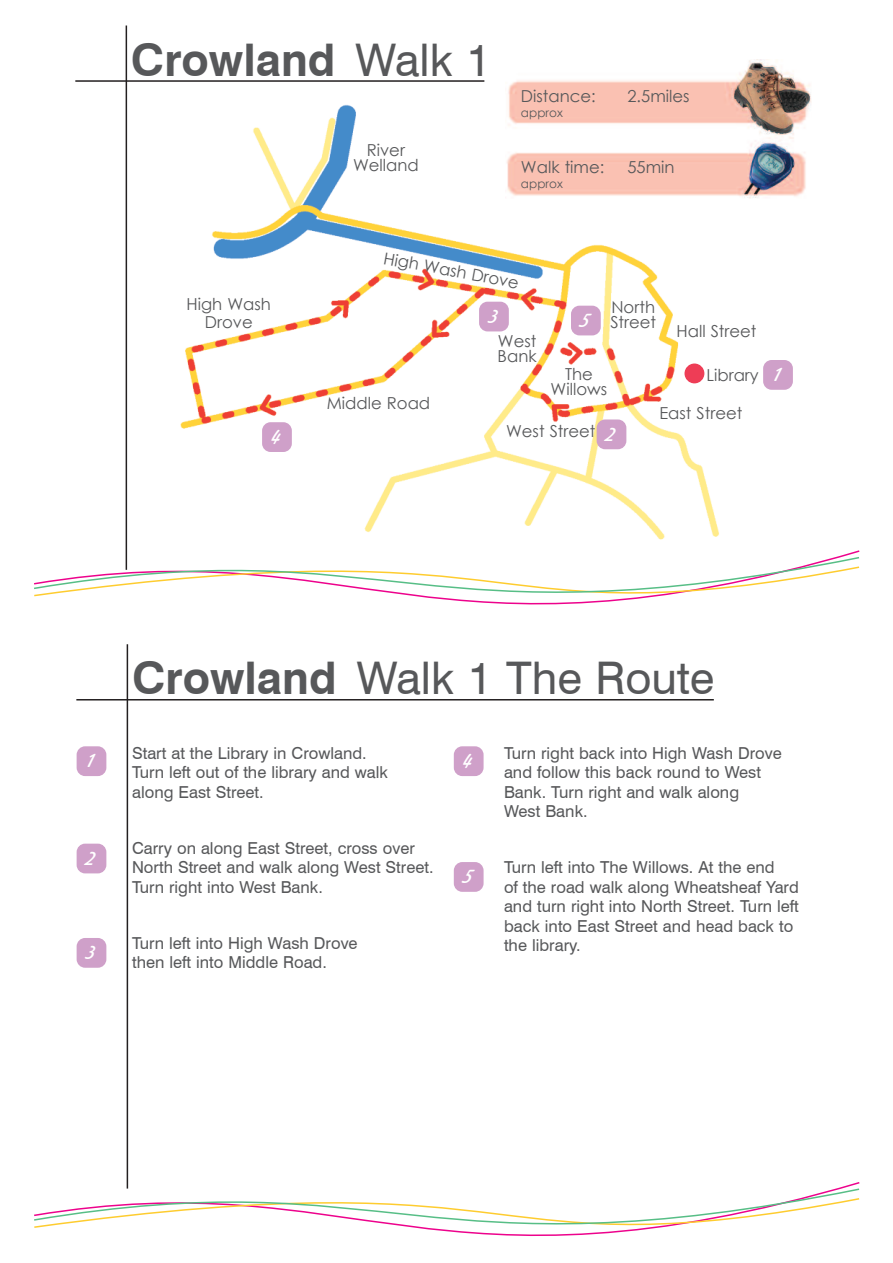
<style>
.page{position:relative;width:893px;height:1263px;background:#fff}
.page>*{position:absolute;margin:0;border:0;box-sizing:border-box;transform-origin:0 0}
.t1{font:45px "Swiss 721 BT";color:#57585a}
.t2{font:700 45px "Swiss 721 BT";color:#57585a}
.t3{font:italic 18px "Freehand 521 BT Regular C";color:#fff}
.t4{font:16.5px/19.5px "Swiss 721 BT";color:#57585a}
.t5{font:16.5px/15px "Century Gothic";color:#57585a;text-align:center}
.t6{font:12px "Century Gothic";color:#57585a}
.s1{font-weight:400}
.s2{font-family:"Freehand 521 BT Regular C";font-style:italic;font-size:18px;color:#fff}
.s3{font-weight:700}
</style>
<div class="page">
<img style="left:127px;top:42px;width:666px;height:482px">
<div style="left:684px;top:363px;width:20px;height:20px;background:#ee3d56;border-radius:50%"></div>
<div style="left:763px;top:360px;width:30px;height:30px;background:#cfa0c9;border-radius:9px"></div>
<div style="left:571px;top:306px;width:30px;height:29px;background:#cfa0c9;border-radius:9px"></div>
<div style="left:597px;top:419px;width:29px;height:30px;background:#cfa0c9;border-radius:9px"></div>
<div style="left:479px;top:302px;width:30px;height:29px;background:#cfa0c9;border-radius:9px"></div>
<div style="left:262px;top:422px;width:30px;height:30px;background:#cfa0c9;border-radius:9px"></div>
<img style="left:505px;top:59px;width:306px;height:139px">
<hr style="left:75px;top:80px;width:409px;height:2px;background:#231f20">
<hr style="left:126px;top:26px;width:1px;height:544px;background:#231f20">
<svg style="left:34px;top:528px;width:826px;height:119px"></svg>
<svg style="left:34px;top:1160px;width:826px;height:76px"></svg>
<div style="left:77px;top:746px;width:29px;height:30px;background:#cfa0c9;border-radius:9px"></div>
<div style="left:77px;top:844px;width:29px;height:29px;background:#cfa0c9;border-radius:9px"></div>
<div style="left:77px;top:938px;width:29px;height:30px;background:#cfa0c9;border-radius:9px"></div>
<hr style="left:76px;top:699px;width:638px;height:1px;background:#231f20">
<hr style="left:127px;top:644px;width:1px;height:544px;background:#231f20">
<div style="left:454px;top:862px;width:30px;height:30px;background:#cfa0c9;border-radius:9px"></div>
<div style="left:454px;top:746px;width:30px;height:30px;background:#cfa0c9;border-radius:9px"></div>
<h1 class="t2" style="left:131px;top:32px;width:362px">Crowland <span class="s1">Walk 1</span></h1>
<p class="t5" style="left:353px;top:142px;width:67px">River<br>Welland</p>
<p class="t5" style="left:521px;top:88px;width:76px">Distance:</p>
<p class="t5" style="left:627px;top:88px;width:64px">2.5miles</p>
<p class="t6" style="left:521px;top:105px;width:43px">approx</p>
<p class="t5" style="left:521px;top:159px;width:85px">Walk time:</p>
<p class="t5" style="left:627px;top:159px;width:49px">55min</p>
<p class="t6" style="left:521px;top:176px;width:43px">approx</p>
<p class="t5" style="left:385px;top:250px;width:139px;rotate:10deg">High Wash Drove</p>
<p class="t5" style="left:187px;top:295px;width:86px;line-height:18px">High Wash<br>Drove</p>
<p class="t5" style="left:610px;top:299px;width:47px;text-align:left">North<br>Street</p>
<p class="t3" style="left:488px;top:304px;width:11px">3</p>
<p class="t3" style="left:580px;top:308px;width:11px">5</p>
<p class="t5" style="left:498px;top:333px;width:41px;text-align:left">West<br>Bank</p>
<p class="t5" style="left:677px;top:323px;width:81px">Hall Street</p>
<p class="t3" style="left:271px;top:425px;width:11px">4</p>
<p class="t5" style="left:327px;top:395px;width:105px">Middle Road</p>
<p class="t5" style="left:551px;top:365px;width:58px">The<br>Willows</p>
<p class="t5" style="left:506px;top:423px;width:91px">West Street</p>
<p class="t3" style="left:605px;top:422px;width:11px">2</p>
<p class="t5" style="left:706px;top:367px;width:79px">Library <span class="s2">1</span></p>
<p class="t5" style="left:659px;top:405px;width:84px">East Street</p>
<p class="t3" style="left:85px;top:749px;width:14px">1</p>
<p class="t3" style="left:85px;top:846px;width:11px">2</p>
<p class="t3" style="left:85px;top:940px;width:11px">3</p>
<h1 class="t1" style="left:132px;top:651px;width:584px"><span class="s3">Crowland</span> Walk 1 The Route</h1>
<p class="t4" style="left:132px;top:743px;width:258px">Start at the Library in Crowland.<br>Turn left out of the library and walk along East Street.</p>
<p class="t4" style="left:132px;top:838px;width:303px">Carry on along East Street, cross over<br>North Street and walk along West Street.<br>Turn right into West Bank.</p>
<p class="t4" style="left:132px;top:933px;width:227px">Turn left into High Wash Drove then left into Middle Road.</p>
<p class="t3" style="left:462px;top:749px;width:11px">4</p>
<p class="t3" style="left:462px;top:864px;width:11px">5</p>
<p class="t4" style="left:504px;top:743px;width:279px">Turn right back into High Wash Drove and follow this back round to West<br>Bank. Turn right and walk along<br>West Bank.</p>
<p class="t4" style="left:504px;top:858px;width:296px">Turn left into The Willows. At the end<br>of the road walk along Wheatsheaf Yard and turn right into North Street. Turn left back into East Street and head back to the library.</p>
</div>
